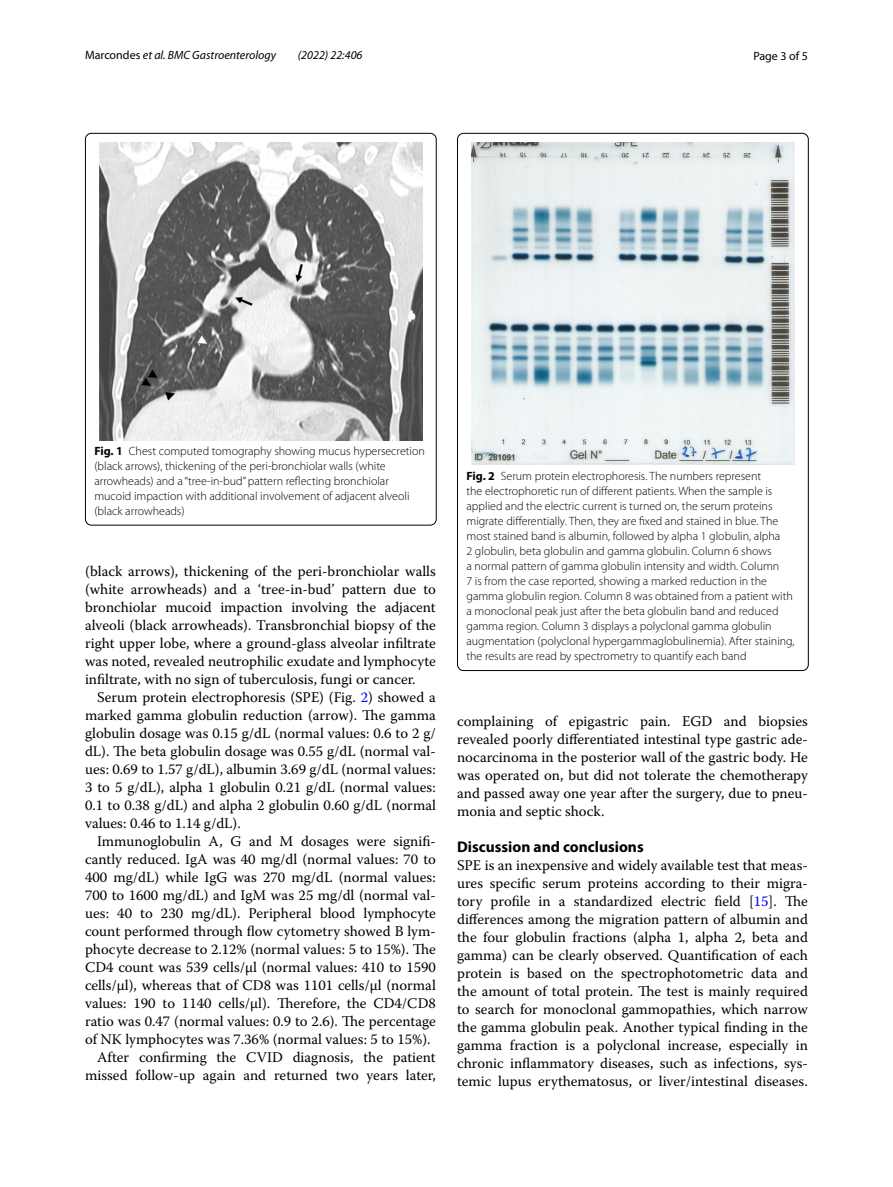
<style>
.page{position:relative;width:893px;height:1187px;background:#fff}
.page>*{position:absolute;margin:0;border:0;box-sizing:border-box;transform-origin:0 0}
.t1{font:700 15.45px "Myriad Pro";color:#000}
.t2{font:14.7px/18px "Warnock Pro";color:#000;text-align:justify}
.t3{font:300 12px/15px "Myriad Pro";color:#000}
.t4{font:italic 12px "Myriad Pro";color:#000}
.t5{font:12px "Myriad Pro";color:#000}
.s1{font-style:normal}
.s2{font-weight:700}
.s3{color:#00f}
</style>
<div class="page">
<img style="left:99px;top:142px;width:323px;height:298px">
<div style="left:85px;top:133px;width:351px;height:392px;border:1px solid #000;border-radius:6px"></div>
<img style="left:471px;top:142px;width:323px;height:323px">
<p class="t4" style="left:85px;top:48px;width:192px"><span class="s1">Marcondes</span> et al. BMC Gastroenterology</p>
<p class="t4" style="left:298px;top:48px;width:66px">(2022) 22:406</p>
<p class="t5" style="left:753px;top:48px;width:56px">Page 3 of 5</p>
<p class="t3" style="left:94px;top:444px;width:332px"><span class="s2">Fig. 1</span> Chest computed tomography showing mucus hypersecretion (black arrows), thickening of the peri-bronchiolar walls (white arrowheads) and a “tree-in-bud” pattern reflecting bronchiolar mucoid impaction with additional involvement of adjacent alveoli (black arrowheads)</p>
<p class="t2" style="left:85px;top:561px;width:352px">(black arrows), thickening of the peri-bronchiolar walls (white arrowheads) and a ‘tree-in-bud’ pattern due to bronchiolar mucoid impaction involving the adjacent alveoli (black arrowheads). Transbronchial biopsy of the right upper lobe, where a ground-glass alveolar infiltrate was noted, revealed neutrophilic exudate and lymphocyte infiltrate, with no sign of tuberculosis, fungi or cancer.</p>
<p class="t2" style="left:85px;top:687px;width:352px;text-indent:12px">Serum protein electrophoresis (SPE) (Fig. <span class="s3">2</span>) showed a marked gamma globulin reduction (arrow). The gamma globulin dosage was 0.15 g/dL (normal values: 0.6 to 2 g/ dL). The beta globulin dosage was 0.55 g/dL (normal val&shy;ues: 0.69 to 1.57 g/dL), albumin 3.69 g/dL (normal values:<br>3 to 5 g/dL), alpha 1 globulin 0.21 g/dL (normal values:<br>0.1 to 0.38 g/dL) and alpha 2 globulin 0.60 g/dL (normal values: 0.46 to 1.14 g/dL).</p>
<p class="t2" style="left:97px;top:831px;width:340px">Immunoglobulin A, G and M dosages were signifi-</p>
<p class="t2" style="left:85px;top:849px;width:352px">cantly reduced. IgA was 40 mg/dl (normal values: 70 to</p>
<p class="t2" style="left:85px;top:867px;width:352px">400 mg/dL) while IgG was 270 mg/dL (normal values:</p>
<p class="t2" style="left:85px;top:885px;width:352px">700 to 1600 mg/dL) and IgM was 25 mg/dl (normal val-</p>
<p class="t2" style="left:85px;top:903px;width:352px">ues: 40 to 230 mg/dL). Peripheral blood lymphocyte</p>
<p class="t2" style="left:85px;top:921px;width:352px">count performed through flow cytometry showed B lym-</p>
<p class="t2" style="left:85px;top:939px;width:352px">phocyte decrease to 2.12% (normal values: 5 to 15%). The</p>
<p class="t2" style="left:85px;top:957px;width:352px">CD4 count was 539 cells/µl (normal values: 410 to 1590</p>
<p class="t2" style="left:85px;top:975px;width:352px">cells/µl), whereas that of CD8 was 1101 cells/µl (normal</p>
<p class="t2" style="left:85px;top:993px;width:352px">values: 190 to 1140 cells/µl). Therefore, the CD4/CD8</p>
<p class="t2" style="left:85px;top:1011px;width:352px">ratio was 0.47 (normal values: 0.9 to 2.6). The percentage</p>
<p class="t2" style="left:85px;top:1029px;width:347px">of NK lymphocytes was 7.36% (normal values: 5 to 15%).</p>
<p class="t2" style="left:97px;top:1047px;width:340px">After confirming the CVID diagnosis, the patient</p>
<p class="t2" style="left:85px;top:1065px;width:352px">missed follow-up again and returned two years later,</p>
<p class="t3" style="left:466px;top:468px;width:330px"><span class="s2">Fig. 2</span> Serum protein electrophoresis. The numbers represent<br>the electrophoretic run of different patients. When the sample is applied and the electric current is turned on, the serum proteins migrate differentially. Then, they are fixed and stained in blue. The most stained band is albumin, followed by alpha 1 globulin, alpha<br>2 globulin, beta globulin and gamma globulin. Column 6 shows<br>a normal pattern of gamma globulin intensity and width. Column<br>7 is from the case reported, showing a marked reduction in the gamma globulin region. Column 8 was obtained from a patient with a monoclonal peak just after the beta globulin band and reduced gamma region. Column 3 displays a polyclonal gamma globulin augmentation (polyclonal hypergammaglobulinemia). After staining, the results are read by spectrometry to quantify each band</p>
<p class="t2" style="left:457px;top:711px;width:352px">complaining of epigastric pain. EGD and biopsies revealed poorly differentiated intestinal type gastric ade&shy;nocarcinoma in the posterior wall of the gastric body. He was operated on, but did not tolerate the chemotherapy and passed away one year after the surgery, due to pneu&shy;monia and septic shock.</p>
<p class="t1" style="left:457px;top:836px;width:188px">Discussion and conclusions</p>
<p class="t2" style="left:457px;top:855px;width:352px">SPE is an inexpensive and widely available test that meas&shy;ures specific serum proteins according to their migra&shy;tory profile in a standardized electric field [<span class="s3">15</span>]. The differences among the migration pattern of albumin and the four globulin fractions (alpha 1, alpha 2, beta and gamma) can be clearly observed. Quantification of each protein is based on the spectrophotometric data and the amount of total protein. The test is mainly required to search for monoclonal gammopathies, which narrow the gamma globulin peak. Another typical finding in the gamma fraction is a polyclonal increase, especially in chronic inflammatory diseases, such as infections, sys&shy;temic lupus erythematosus, or liver/intestinal diseases.</p>
</div>
